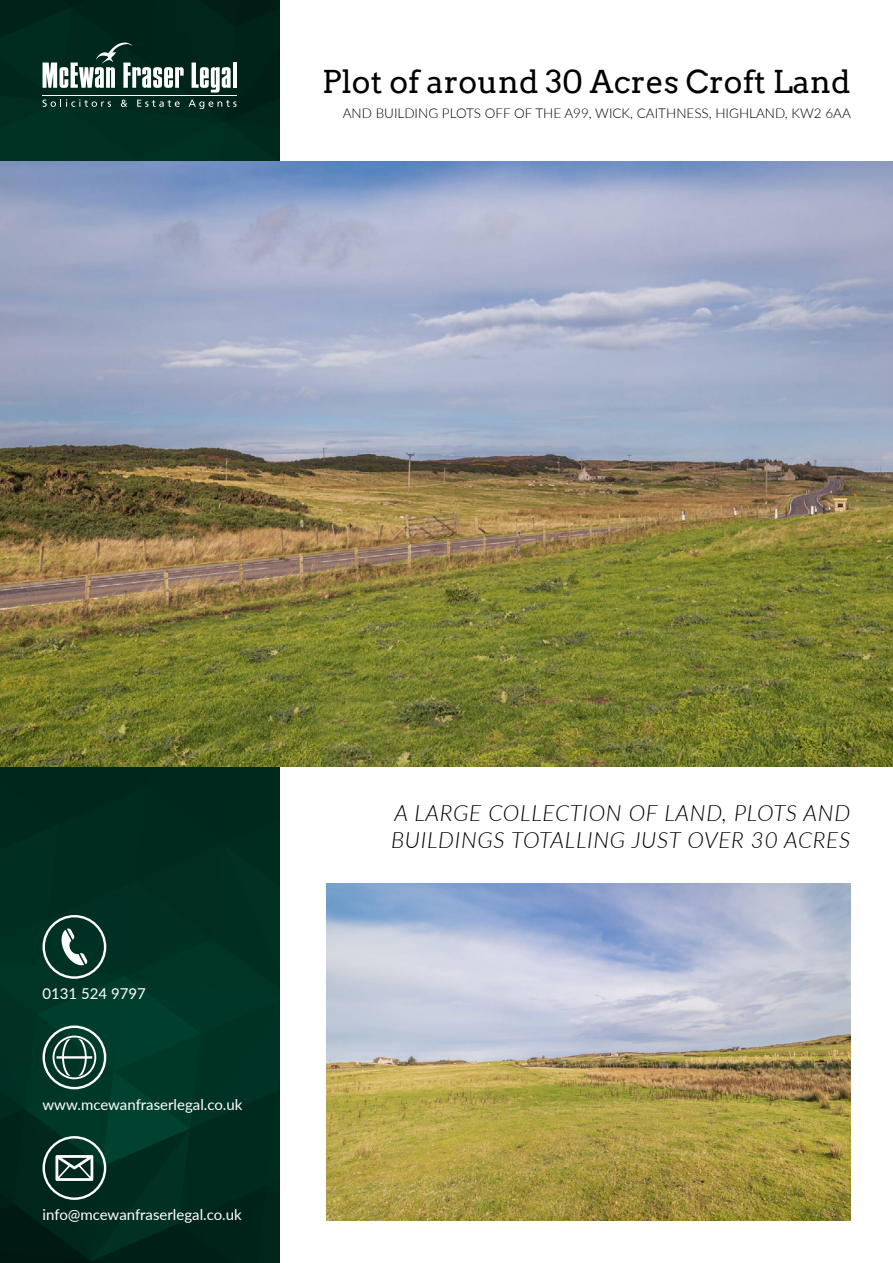
<style>
.page{position:relative;width:893px;height:1263px;background:#fff}
.page>*{position:absolute;margin:0;border:0;box-sizing:border-box;transform-origin:0 0}
.t1{font:31.5px "Arvo";color:#000}
.t2{font:italic 300 22.5px/27px "Lato";letter-spacing:.03em;color:#000}
.t3{font:15px "Lato";color:#fff}
.t4{font:300 13.5px "Lato";color:#000}
</style>
<div class="page">
<img style="left:0;top:0;width:279px;height:1263px">
<img style="left:0;top:162px;width:893px;height:605px">
<svg style="left:43px;top:43px;width:141px;height:45px"></svg>
<svg style="left:192px;top:63px;width:39px;height:30px"></svg>
<hr style="left:233px;top:63px;width:4px;height:25px;background:#fff">
<hr style="left:43px;top:95px;width:194px;height:1px;background:#fff">
<svg style="left:43px;top:99px;width:68px;height:8px"></svg>
<svg style="left:121px;top:100px;width:6px;height:7px"></svg>
<svg style="left:137px;top:100px;width:43px;height:7px"></svg>
<svg style="left:189px;top:100px;width:48px;height:9px"></svg>
<img style="left:326px;top:883px;width:524px;height:337px">
<svg style="left:43px;top:915px;width:63px;height:64px;background:#335a4f"></svg>
<svg style="left:43px;top:1025px;width:63px;height:64px;background:#3a6559"></svg>
<svg style="left:43px;top:1136px;width:63px;height:64px;background:#3a5b52"></svg>
<h1 class="t1" style="left:322px;top:63px;width:530px">Plot of around 30 Acres Croft Land</h1>
<p class="t4" style="left:343px;top:104px;width:510px">AND BUILDING PLOTS OFF OF THE A99, WICK, CAITHNESS, HIGHLAND, KW2 6AA</p>
<p class="t3" style="left:43px;top:983px;width:105px">0131 524 9797</p>
<p class="t3" style="left:43px;top:1094px;width:201px">www.mcewanfraserlegal.co.uk</p>
<p class="t3" style="left:43px;top:1204px;width:201px">info@mcewanfraserlegal.co.uk</p>
<h2 class="t2" style="left:391px;top:798px;width:461px">A LARGE COLLECTION OF LAND, PLOTS AND<br>BUILDINGS TOTALLING JUST OVER 30 ACRES</h2>
</div>
